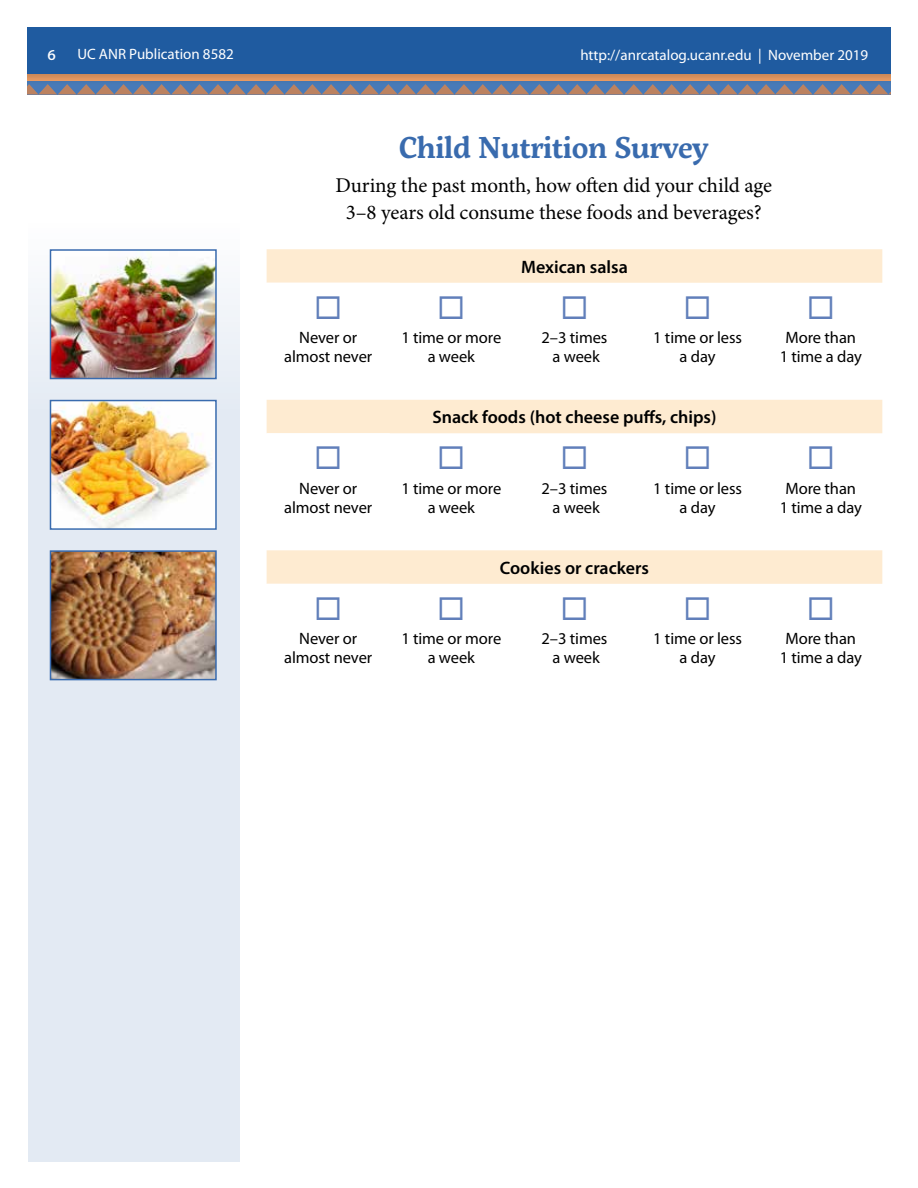
<style>
.page{position:relative;width:918px;height:1188px;background:#fff}
.page>*{position:absolute;margin:0;border:0;box-sizing:border-box;transform-origin:0 0}
.H1{font:600 30px "Servus Slab";letter-spacing:-.015em;color:#396bae}
.P1{font:21px/27px "Minion Pro";letter-spacing:-.01em;color:#000;text-align:center}
.table_heads{font:600 18px "Myriad Pro";color:#000}
.table_body{font:16.5px/18.8px "Myriad Pro";letter-spacing:-.005em;color:#000;text-align:center}
.t1{font:15px "Myriad Pro";color:#fff}
.s1{font-size:25.5px}
</style>
<div class="page">
<div style="left:28px;top:249px;width:212px;height:913px;background:#e3eaf3"></div>
<svg style="left:267px;top:249px;width:615px;height:335px"></svg>
<img style="left:53px;top:252px;width:161px;height:124px">
<div style="left:50px;top:249px;width:167px;height:130px;border:2px solid #396bae"></div>
<img style="left:53px;top:403px;width:161px;height:124px">
<div style="left:50px;top:400px;width:167px;height:130px;border:2px solid #396bae"></div>
<img style="left:53px;top:553px;width:161px;height:124px">
<div style="left:50px;top:550px;width:167px;height:130px;border:2px solid #396bae"></div>
<div style="left:27px;top:27px;width:864px;height:59px;background:#000;opacity:.23"></div>
<div style="left:27px;top:27px;width:864px;height:46px;background:#1f5ba0"></div>
<svg style="left:27px;top:84px;width:864px;height:10px;background:#7e7d8e"></svg>
<svg style="left:440px;top:296px;width:23px;height:23px"></svg>
<svg style="left:563px;top:296px;width:23px;height:23px"></svg>
<svg style="left:686px;top:296px;width:23px;height:23px"></svg>
<svg style="left:809px;top:296px;width:23px;height:23px"></svg>
<svg style="left:440px;top:446px;width:23px;height:23px"></svg>
<svg style="left:563px;top:446px;width:23px;height:23px"></svg>
<svg style="left:686px;top:446px;width:23px;height:23px"></svg>
<svg style="left:809px;top:446px;width:23px;height:23px"></svg>
<svg style="left:267px;top:283px;width:123px;height:301px"></svg>
<p class="t1" style="left:47px;top:44px;width:188px"><span class="s1">6</span> UC ANR Publication 8582</p>
<p class="t1" style="left:580px;top:45px;width:289px">http://anrcatalog.ucanr.edu | November 2019</p>
<h2 class="H1" style="left:399px;top:126px;width:311px">Child Nutrition Survey</h2>
<p class="P1" style="left:336px;top:171px;width:438px">During the past month, how often did your child age<br>3–8 years old consume these foods and beverages?</p>
<p class="table_heads" style="left:521px;top:255px;width:108px">Mexican salsa</p>
<p class="table_body" style="left:284px;top:328px;width:90px">Never or almost never</p>
<p class="table_body" style="left:401px;top:328px;width:102px">1 time or more a week</p>
<p class="table_body" style="left:542px;top:328px;width:67px">2–3 times a week</p>
<p class="table_body" style="left:653px;top:328px;width:90px">1 time or less a day</p>
<p class="table_body" style="left:780px;top:328px;width:84px">More than<br>1 time a day</p>
<p class="table_heads" style="left:432px;top:406px;width:286px">Snack foods (hot cheese puffs, chips)</p>
<p class="table_body" style="left:284px;top:479px;width:90px">Never or almost never</p>
<p class="table_body" style="left:401px;top:479px;width:102px">1 time or more a week</p>
<p class="table_body" style="left:542px;top:479px;width:67px">2–3 times a week</p>
<p class="table_body" style="left:653px;top:479px;width:90px">1 time or less a day</p>
<p class="table_body" style="left:780px;top:479px;width:84px">More than<br>1 time a day</p>
<p class="table_heads" style="left:500px;top:556px;width:151px">Cookies or crackers</p>
<p class="table_body" style="left:284px;top:629px;width:90px">Never or almost never</p>
<p class="table_body" style="left:401px;top:629px;width:102px">1 time or more a week</p>
<p class="table_body" style="left:542px;top:629px;width:67px">2–3 times a week</p>
<p class="table_body" style="left:653px;top:629px;width:90px">1 time or less a day</p>
<p class="table_body" style="left:780px;top:629px;width:84px">More than<br>1 time a day</p>
</div>
